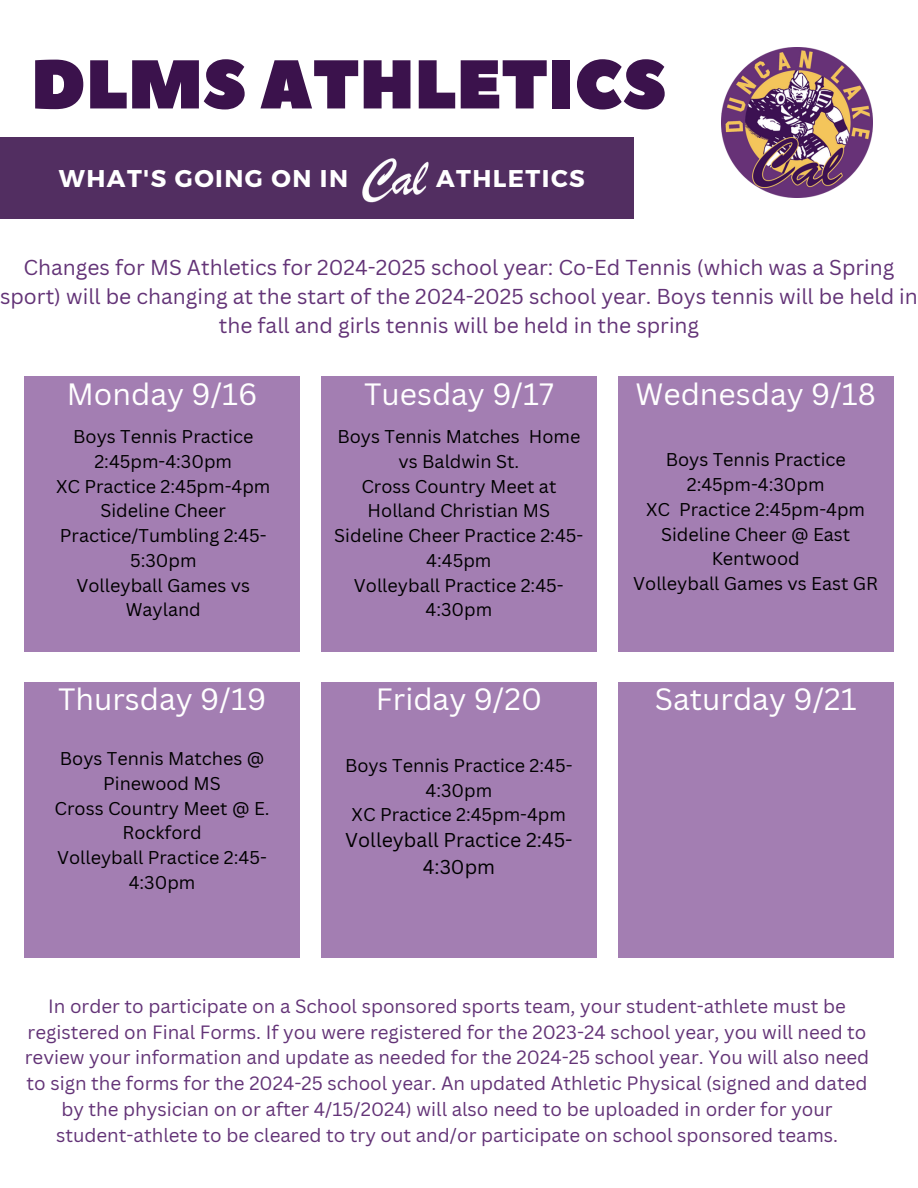
<style>
.page{position:relative;width:918px;height:1188px;background:#fff}
.page>*{position:absolute;margin:0;border:0;box-sizing:border-box;transform-origin:0 0}
.t1{font:68.85px "Peace Sans";color:#3b124c}
.t2{font:30px "Canva Sans";color:#fff}
.t3{font:700 24.15px "Montserrat";letter-spacing:.06em;color:#fff}
.t4{font:21px/29.2px "Canva Sans";color:#633377;text-align:center}
.t5{font:19.5px/27px "Canva Sans";color:#000;text-align:center}
.t6{font:18.75px/25.8px "Canva Sans";color:#633377;text-align:center}
.t7{font:18px/24.8px "Canva Sans";color:#000;text-align:center}
</style>
<div class="page">
<div style="left:0;top:137px;width:634px;height:81px;background:#522e61"></div>
<img style="left:357px;top:158px;width:79px;height:61px">
<img style="left:722px;top:47px;width:151px;height:151px">
<div style="left:24px;top:376px;width:276px;height:276px;background:#a37eb2"></div>
<div style="left:321px;top:376px;width:276px;height:276px;background:#a37eb2"></div>
<div style="left:618px;top:376px;width:275px;height:276px;background:#a37eb2"></div>
<div style="left:24px;top:682px;width:276px;height:275px;background:#a37eb2"></div>
<div style="left:321px;top:682px;width:276px;height:275px;background:#a37eb2"></div>
<div style="left:618px;top:682px;width:275px;height:275px;background:#a37eb2"></div>
<h1 class="t1" style="left:31px;top:39px;width:637px">DLMS ATHLETICS</h1>
<p class="t3" style="left:59px;top:163px;width:291px">WHAT'S GOING ON IN</p>
<p class="t3" style="left:436px;top:163px;width:150px">ATHLETICS</p>
<h3 class="t4" style="left:0;top:252px;width:919px">Changes for MS Athletics for 2024-2025 school year: Co-Ed Tennis (which was a Spring sport) will be changing at the start of the 2024-2025 school year. Boys tennis will be held in the fall and girls tennis will be held in the spring</h3>
<h4 class="t2" style="left:67px;top:373px;width:192px">Monday 9/16</h4>
<h2 class="t2" style="left:364px;top:373px;width:191px">Tuesday 9/17</h2>
<p class="t2" style="left:636px;top:373px;width:242px">Wednesday 9/18</p>
<p class="t7" style="left:73px;top:424px;width:182px">Boys Tennis Practice<br>2:45pm-4:30pm</p>
<p class="t7" style="left:56px;top:473px;width:216px">XC Practice 2:45pm-4pm</p>
<p class="t7" style="left:60px;top:498px;width:208px">Sideline Cheer<br>Practice/Tumbling 2:45-<br>5:30pm</p>
<h2 class="t7" style="left:77px;top:572px;width:175px">Volleyball Games vs<br>Wayland</h2>
<p class="t7" style="left:337px;top:424px;width:244px">Boys Tennis Matches Home vs Baldwin St.</p>
<p class="t7" style="left:361px;top:473px;width:197px">Cross Country Meet at<br>Holland Christian MS</p>
<p class="t7" style="left:334px;top:523px;width:251px">Sideline Cheer Practice 2:45-<br>4:45pm</p>
<h2 class="t7" style="left:354px;top:572px;width:211px">Volleyball Practice 2:45-<br>4:30pm</h2>
<h2 class="t7" style="left:666px;top:447px;width:182px">Boys Tennis Practice<br>2:45pm-4:30pm</h2>
<p class="t7" style="left:646px;top:497px;width:220px">XC Practice 2:45pm-4pm</p>
<p class="t7" style="left:661px;top:521px;width:191px">Sideline Cheer @ East<br>Kentwood</p>
<p class="t7" style="left:633px;top:571px;width:246px">Volleyball Games vs East GR</p>
<p class="t2" style="left:58px;top:678px;width:210px">Thursday 9/19</p>
<p class="t2" style="left:376px;top:678px;width:168px">Friday 9/20</p>
<p class="t2" style="left:655px;top:678px;width:203px">Saturday 9/21</p>
<p class="t7" style="left:60px;top:746px;width:206px">Boys Tennis Matches @<br>Pinewood MS</p>
<h2 class="t7" style="left:54px;top:795px;width:217px">Cross Country Meet @ E.<br>Rockford</h2>
<p class="t7" style="left:57px;top:845px;width:211px">Volleyball Practice 2:45-<br>4:30pm</p>
<p class="t7" style="left:345px;top:753px;width:229px">Boys Tennis Practice 2:45-<br>4:30pm</p>
<h2 class="t7" style="left:352px;top:802px;width:216px">XC Practice 2:45pm-4pm</h2>
<p class="t5" style="left:345px;top:826px;width:229px">Volleyball Practice 2:45-<br>4:30pm</p>
<p class="t6" style="left:25px;top:993px;width:846px">In order to participate on a School sponsored sports team, your student-athlete must be registered on Final Forms. If you were registered for the 2023-24 school year, you will need to review your information and update as needed for the 2024-25 school year. You will also need to sign the forms for the 2024-25 school year. An updated Athletic Physical (signed and dated by the physician on or after 4/15/2024) will also need to be uploaded in order for your student-athlete to be cleared to try out and/or participate on school sponsored teams.</p>
</div>
